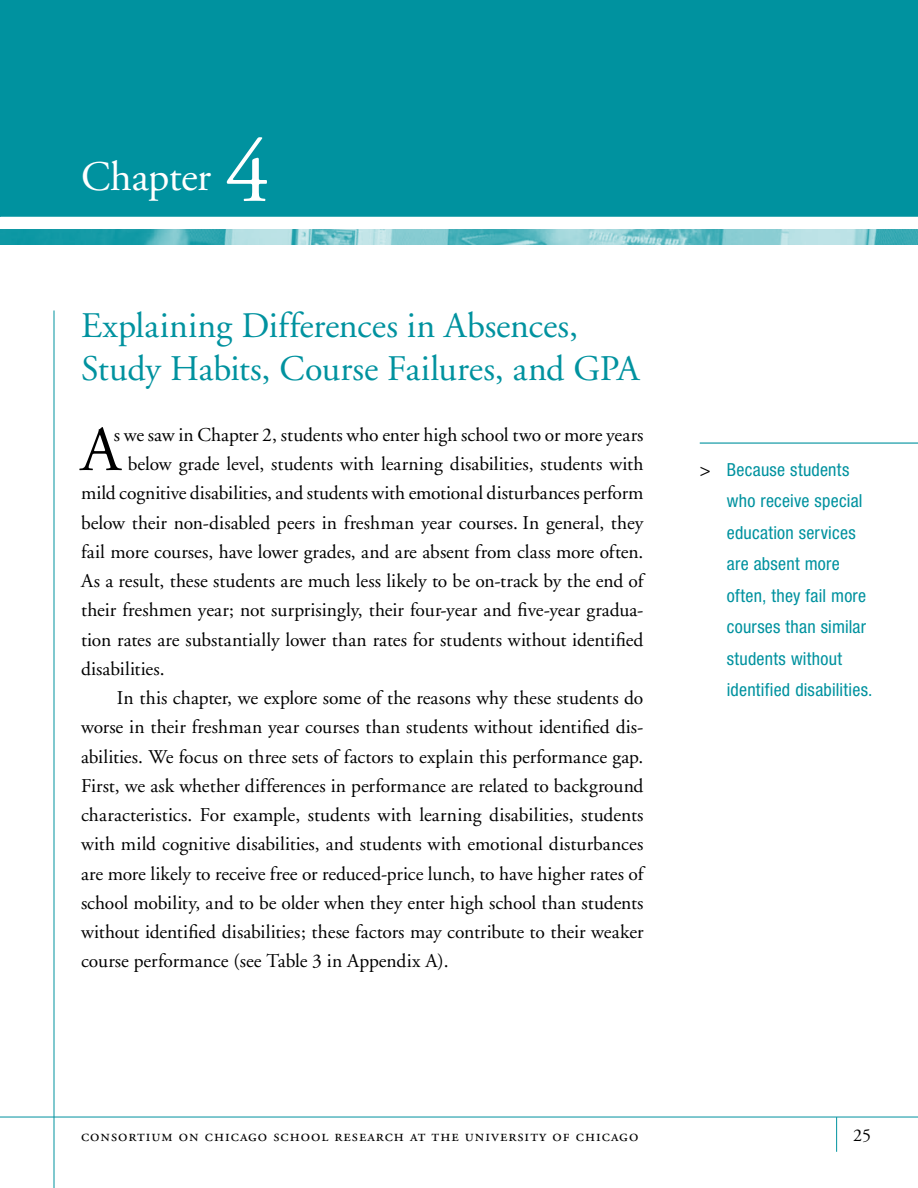
<style>
.page{position:relative;width:918px;height:1188px;background:#fff}
.page>*{position:absolute;margin:0;border:0;box-sizing:border-box;transform-origin:0 0}
.t1{font:90px "Adobe Garamond";color:#fff}
.t2{font:63.6px "Adobe Garamond";color:#000}
.t3{font:42px "Adobe Garamond";letter-spacing:-.01em;color:#fff}
.t4{font:36px/43.2px "Adobe Garamond";color:#00929f}
.t5{font:19.5px "Adobe Garamond";color:#000}
.t6{font:condensed 18px/31.5px "Helvetica Neue";letter-spacing:.015em;color:#00929f}
.t7{font:18px "Adobe Garamond";color:#000}
.t8{font:16.5px "Adobe Garamond Regular SC";letter-spacing:.06em;color:#000}
.s1{color:#000}
</style>
<div class="page">
<hr style="left:0;top:1117px;width:918px;height:1px;background:#00929f">
<div style="left:1px;top:0;width:917px;height:217px;background:#00929f"></div>
<img style="left:0;top:230px;width:918px;height:14px">
<hr style="left:54px;top:310px;width:1px;height:878px;background:#00929f">
<hr style="left:836px;top:1117px;width:1px;height:35px;background:#00929f">
<svg style="left:0;top:0;width:1px;height:217px"></svg>
<hr style="left:700px;top:442px;width:218px;height:2px;background:#00929f">
<h3 class="t3" style="left:81px;top:154px;width:132px">Chapter</h3>
<h1 class="t1" style="left:225px;top:124px;width:46px">4</h1>
<h3 class="t4" style="left:81px;top:305px;width:560px">Explaining Differences in Absences,<br>Study Habits, Course Failures, and GPA</h3>
<h2 class="t2" style="left:81px;top:416px;width:41px">A</h2>
<p class="t5" style="left:114px;top:424px;width:531px">s we saw in Chapter 2, students who enter high school two or more years</p>
<p class="t5" style="left:128px;top:453px;width:517px">below grade level, students with learning disabilities, students with</p>
<p class="t5" style="left:81px;top:483px;width:564px">mild cognitive disabilities, and students with emotional disturbances perform</p>
<p class="t5" style="left:81px;top:512px;width:564px">below their non-disabled peers in freshman year courses. In general, they</p>
<p class="t5" style="left:81px;top:541px;width:564px">fail more courses, have lower grades, and are absent from class more often.</p>
<p class="t5" style="left:81px;top:570px;width:564px">As a result, these students are much less likely to be on-track by the end of</p>
<p class="t5" style="left:81px;top:600px;width:564px">their freshmen year; not surprisingly, their four-year and five-year gradua-</p>
<p class="t5" style="left:81px;top:629px;width:564px">tion rates are substantially lower than rates for students without identified</p>
<p class="t5" style="left:81px;top:658px;width:85px">disabilities.</p>
<p class="t5" style="left:117px;top:687px;width:528px">In this chapter, we explore some of the reasons why these students do</p>
<p class="t5" style="left:81px;top:717px;width:564px">worse in their freshman year courses than students without identified dis-</p>
<p class="t5" style="left:81px;top:746px;width:564px">abilities. We focus on three sets of factors to explain this performance gap.</p>
<p class="t5" style="left:81px;top:775px;width:564px">First, we ask whether differences in performance are related to background</p>
<p class="t5" style="left:81px;top:804px;width:564px">characteristics. For example, students with learning disabilities, students</p>
<p class="t5" style="left:81px;top:834px;width:564px">with mild cognitive disabilities, and students with emotional disturbances</p>
<p class="t5" style="left:81px;top:863px;width:564px">are more likely to receive free or reduced-price lunch, to have higher rates of</p>
<p class="t5" style="left:81px;top:892px;width:564px">school mobility, and to be older when they enter high school than students</p>
<p class="t5" style="left:81px;top:921px;width:564px">without identified disabilities; these factors may contribute to their weaker</p>
<p class="t5" style="left:81px;top:951px;width:369px">course performance (see Table 3 in Appendix A).</p>
<p class="t6" style="left:727px;top:454px;width:147px;text-indent:-27px"><span class="s1">&gt;</span> Because students who receive special education services are absent more often, they fail more courses than similar students without identified disabilities.</p>
<p class="t8" style="left:81px;top:1127px;width:559px">consortium on chicago school research at the university of chicago</p>
<p class="t7" style="left:853px;top:1126px;width:19px">25</p>
</div>
